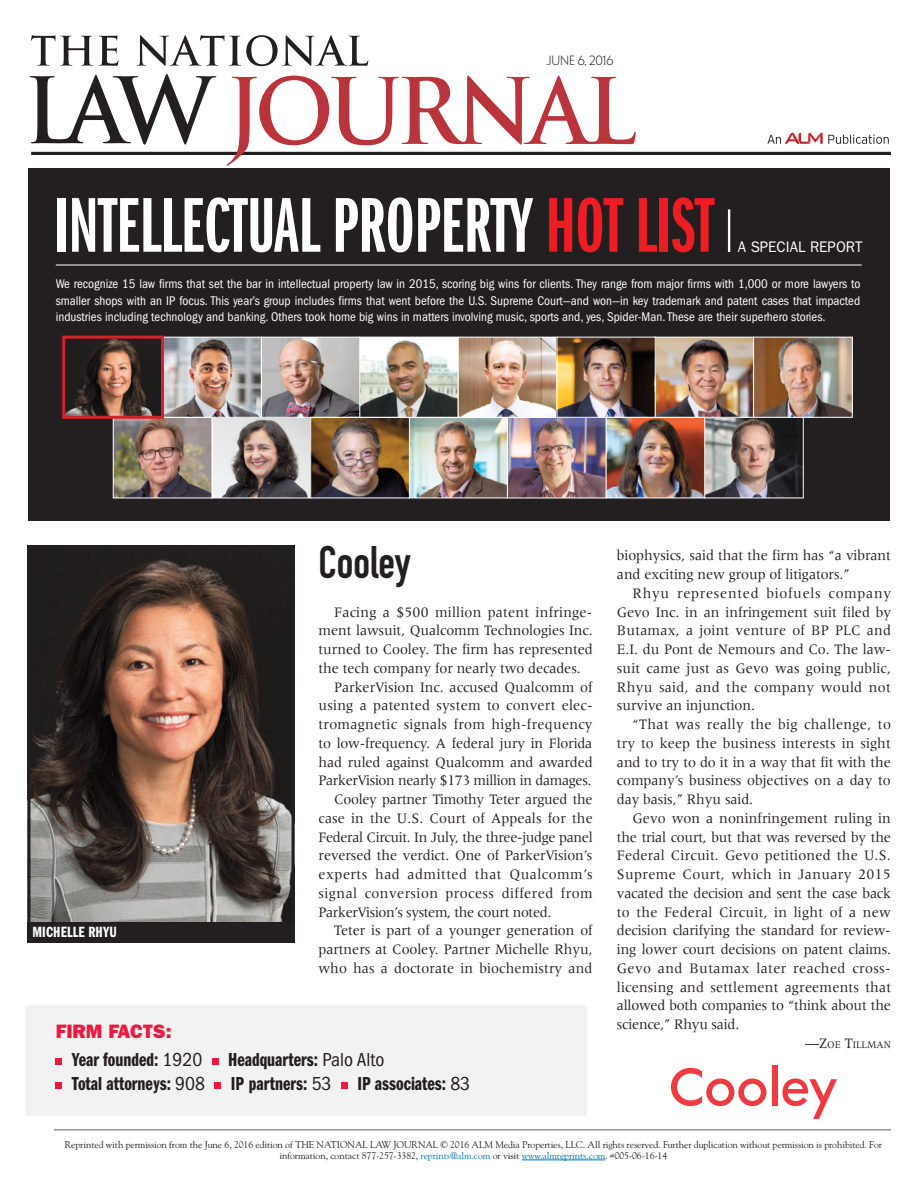
<style>
.page{position:relative;width:918px;height:1188px;background:#fff}
.page>*{position:absolute;margin:0;border:0;box-sizing:border-box;transform-origin:0 0}
.t1{font:80.4px "ITC Franklin Gothic Std Dm X Cp";color:#fff}
.t2{font:45px "DIN Engschrift Std";color:#231f20}
.t3{font:19.5px "ITC Franklin Gothic Std Dm Cp";color:#231f20}
.t4{font:19.5px "ITC Franklin Gothic Std Hvy";color:#ed1a40}
.t5{font:15.3px "ITC Franklin Gothic Std";color:#fff}
.t6{font:15.3px "ITC Franklin Gothic Std Dm Cp";letter-spacing:.01em;color:#fff}
.t7{font:15px/18.8px "Meridien LT Std";letter-spacing:-.005em;color:#231f20;text-align:justify;scale:.95 1}
.t8{font:15px "Meridien LT Std";letter-spacing:-.025em;color:#231f20;scale:.95 1}
.t9{font:15px "Meridien LT Std";letter-spacing:.015em;color:#231f20;scale:.95 1}
.t10{font:15px "Meridien LT Std";letter-spacing:.02em;color:#231f20;scale:.95 1}
.t11{font:15px "Meridien LT Std";letter-spacing:.03em;color:#231f20;scale:.95 1}
.t12{font:15px "Meridien LT Std";letter-spacing:.035em;color:#231f20;scale:.95 1}
.t13{font:condensed 13.05px/16.5px "ITC Franklin Gothic Std";color:#fff;text-align:justify}
.t14{font:300 12px "Penumbra Flare Std";letter-spacing:-.01em;color:#231f20}
.t15{font:10.5px "Meridien LT Std";color:#231f20;scale:.95 1}
.t16{font:9.75px/11.2px "Goudy Std";letter-spacing:-.01em;color:#231f20;text-align:center}
.s1{color:#ee1d23}
.s2{font-family:"ITC Franklin Gothic Std";font-stretch:condensed}
.s3{font-size:15px}
.s4{color:#0077b3}
</style>
<div class="page">
<hr style="left:31px;top:152px;width:860px;height:3px;background:#231f20">
<svg style="left:227px;top:76px;width:409px;height:90px"></svg>
<svg style="left:31px;top:35px;width:337px;height:31px"></svg>
<svg style="left:30px;top:74px;width:186px;height:71px"></svg>
<svg style="left:767px;top:133px;width:122px;height:11px"></svg>
<hr style="left:522px;top:1160px;width:83px;height:1px;background:#0077b3">
<hr style="left:54px;top:1129px;width:837px;height:2px;background:#939598">
<div style="left:28px;top:168px;width:862px;height:353px;background:#231f20"></div>
<hr style="left:728px;top:209px;width:2px;height:43px;background:#fff">
<hr style="left:56px;top:265px;width:806px;height:1px;background:#fff">
<div style="left:25px;top:1005px;width:561px;height:110px;background:#f2f2f2"></div>
<div style="left:56px;top:1058px;width:6px;height:7px;background:#ed1a40"></div>
<div style="left:212px;top:1058px;width:6px;height:7px;background:#ed1a40"></div>
<div style="left:56px;top:1082px;width:6px;height:7px;background:#ed1a40"></div>
<div style="left:215px;top:1082px;width:6px;height:7px;background:#ed1a40"></div>
<div style="left:341px;top:1082px;width:7px;height:7px;background:#ed1a40"></div>
<img style="left:214px;top:419px;width:95px;height:77px">
<div style="left:212px;top:417px;width:99px;height:81px;border:1px solid #fff"></div>
<img style="left:509px;top:419px;width:96px;height:77px">
<img style="left:706px;top:419px;width:96px;height:77px">
<div style="left:704px;top:417px;width:100px;height:81px;border:1px solid #fff"></div>
<img style="left:164px;top:339px;width:96px;height:77px">
<div style="left:162px;top:337px;width:100px;height:81px;border:1px solid #fff"></div>
<img style="left:460px;top:339px;width:95px;height:77px">
<div style="left:458px;top:337px;width:99px;height:81px;border:1px solid #fff"></div>
<img style="left:755px;top:339px;width:96px;height:77px">
<div style="left:753px;top:337px;width:100px;height:81px;border:1px solid #fff"></div>
<img style="left:361px;top:339px;width:95px;height:77px">
<div style="left:359px;top:337px;width:99px;height:81px;border:1px solid #fff"></div>
<img style="left:656px;top:339px;width:96px;height:77px">
<div style="left:654px;top:337px;width:100px;height:81px;border:1px solid #fff"></div>
<img style="left:263px;top:339px;width:95px;height:77px">
<div style="left:261px;top:337px;width:99px;height:81px;border:1px solid #fff"></div>
<img style="left:559px;top:339px;width:95px;height:77px">
<div style="left:557px;top:337px;width:99px;height:81px;border:1px solid #fff"></div>
<img style="left:115px;top:419px;width:95px;height:77px">
<div style="left:113px;top:417px;width:99px;height:81px;border:1px solid #fff"></div>
<img style="left:410px;top:419px;width:96px;height:77px">
<div style="left:408px;top:417px;width:100px;height:81px;border:1px solid #fff"></div>
<img style="left:312px;top:419px;width:96px;height:77px">
<div style="left:310px;top:417px;width:100px;height:81px;border:1px solid #fff"></div>
<img style="left:608px;top:419px;width:95px;height:77px">
<div style="left:606px;top:417px;width:99px;height:81px;border:1px solid #fff"></div>
<img style="left:31px;top:550px;width:260px;height:372px">
<div style="left:27px;top:546px;width:268px;height:381px;border:3px solid #231f20"></div>
<div style="left:27px;top:922px;width:268px;height:20px;background:#231f20"></div>
<svg style="left:66px;top:340px;width:86px;height:75px"></svg>
<div style="left:62px;top:336px;width:102px;height:83px;border:3px solid #d1232a"></div>
<div style="left:772px;top:1065px;width:6px;height:40px;background:#ee3a41"></div>
<svg style="left:782px;top:1079px;width:55px;height:40px"></svg>
<svg style="left:671px;top:1068px;width:95px;height:38px"></svg>
<p class="t14" style="left:546px;top:53px;width:69px">JUNE 6, 2016</p>
<h1 class="t1" style="left:54px;top:182px;width:662px">INTELLECTUAL PROPERTY <span class="s1">HOT LIST</span></h1>
<p class="t5" style="left:738px;top:238px;width:126px">A SPECIAL REPORT</p>
<p class="t13" style="left:56px;top:276px;width:806px">We recognize 15 law firms that set the bar in intellectual property law in 2015, scoring big wins for clients. They range from major firms with 1,000 or more lawyers to smaller shops with an IP focus. This year’s group includes firms that went before the U.S. Supreme Court—and won—in key trademark and patent cases that impacted industries including technology and banking. Others took home big wins in matters involving music, sports and, yes, Spider-Man. These are their superhero stories.</p>
<p class="t6" style="left:32px;top:924px;width:86px">Michelle Rhyu</p>
<h2 class="t2" style="left:319px;top:536px;width:93px">Cooley</h2>
<p class="t9" style="left:334px;top:603px;width:273px">Facing a $500 million patent infringe-</p>
<p class="t7" style="left:319px;top:621px;width:290px">ment lawsuit, Qualcomm Technologies Inc.</p>
<p class="t7" style="left:319px;top:640px;width:290px">turned to Cooley. The firm has represented</p>
<p class="t7" style="left:319px;top:659px;width:277px">the tech company for nearly two decades.</p>
<p class="t7" style="left:334px;top:677px;width:273px">ParkerVision Inc. accused Qualcomm of</p>
<p class="t9" style="left:319px;top:697px;width:290px">using a patented system to convert elec-</p>
<p class="t10" style="left:319px;top:716px;width:290px">tromagnetic signals from high-frequency</p>
<p class="t7" style="left:319px;top:734px;width:290px">to low-frequency. A federal jury in Florida</p>
<p class="t7" style="left:319px;top:752px;width:290px">had ruled against Qualcomm and awarded</p>
<p class="t8" style="left:319px;top:772px;width:289px">ParkerVision nearly $173 million in damages.</p>
<p class="t7" style="left:334px;top:790px;width:274px">Cooley partner Timothy Teter argued the</p>
<p class="t7" style="left:319px;top:809px;width:290px">case in the U.S. Court of Appeals for the</p>
<p class="t8" style="left:319px;top:828px;width:290px">Federal Circuit. In July, the three-judge panel</p>
<p class="t7" style="left:319px;top:846px;width:290px">reversed the verdict. One of ParkerVision’s</p>
<p class="t12" style="left:319px;top:866px;width:290px">experts had admitted that Qualcomm’s</p>
<p class="t11" style="left:319px;top:885px;width:290px">signal conversion process differed from</p>
<p class="t8" style="left:319px;top:903px;width:246px">ParkerVision’s system, the court noted.</p>
<p class="t7" style="left:334px;top:921px;width:274px">Teter is part of a younger generation of</p>
<p class="t7" style="left:319px;top:940px;width:290px">partners at Cooley. Partner Michelle Rhyu,</p>
<p class="t7" style="left:319px;top:959px;width:290px">who has a doctorate in biochemistry and</p>
<h3 class="t4" style="left:56px;top:1019px;width:117px">FIRM FACTS:</h3>
<h3 class="t3" style="left:72px;top:1049px;width:132px">Year founded: <span class="s2">1920</span></h3>
<h3 class="t3" style="left:228px;top:1049px;width:158px">Headquarters: <span class="s2">Palo Alto</span></h3>
<h3 class="t3" style="left:72px;top:1073px;width:135px">Total attorneys: <span class="s2">908</span></h3>
<h3 class="t3" style="left:231px;top:1073px;width:102px">IP partners: <span class="s2">53</span></h3>
<h3 class="t3" style="left:357px;top:1073px;width:114px">IP associates: <span class="s2">83</span></h3>
<p class="t7" style="left:617px;top:546px;width:290px">biophysics, said that the firm has “a vibrant and exciting new group of litigators.”</p>
<p class="t7" style="left:617px;top:584px;width:290px;text-indent:16px">Rhyu represented biofuels company Gevo Inc. in an infringement suit filed by Butamax, a joint venture of BP PLC and E.I. du Pont de Nemours and Co. The law&shy;suit came just as Gevo was going public, Rhyu said, and the company would not survive an injunction.</p>
<p class="t7" style="left:617px;top:715px;width:290px;text-indent:16px">“That was really the big challenge, to try to keep the business interests in sight and to try to do it in a way that fit with the company’s business objectives on a day to day basis,” Rhyu said.</p>
<p class="t7" style="left:617px;top:809px;width:290px;text-indent:16px">Gevo won a noninfringement ruling in the trial court, but that was reversed by the Federal Circuit. Gevo petitioned the U.S.<br>Supreme Court, which in January 2015 vacated the decision and sent the case back to the Federal Circuit, in light of a new decision clarifying the standard for review&shy;ing lower court decisions on patent claims.<br>Gevo and Butamax later reached cross&shy;licensing and settlement agreements that allowed both companies to “think about the science,” Rhyu said.</p>
<p class="t15" style="left:805px;top:1039px;width:92px"><span class="s3">—Z</span>OE <span class="s3">T</span>ILLMAN</p>
<p class="t16" style="left:65px;top:1139px;width:819px">Reprinted with permission from the June 6, 2016 edition of THE NATIONAL LAW JOURNAL © 2016 ALM Media Properties, LLC. All rights reserved. Further duplication without permission is prohibited. For information, contact 877-257-3382, <span class="s4">reprints@alm.com</span> or visit <span class="s4">www.almreprints.com</span>. #005-06-16-14</p>
</div>
